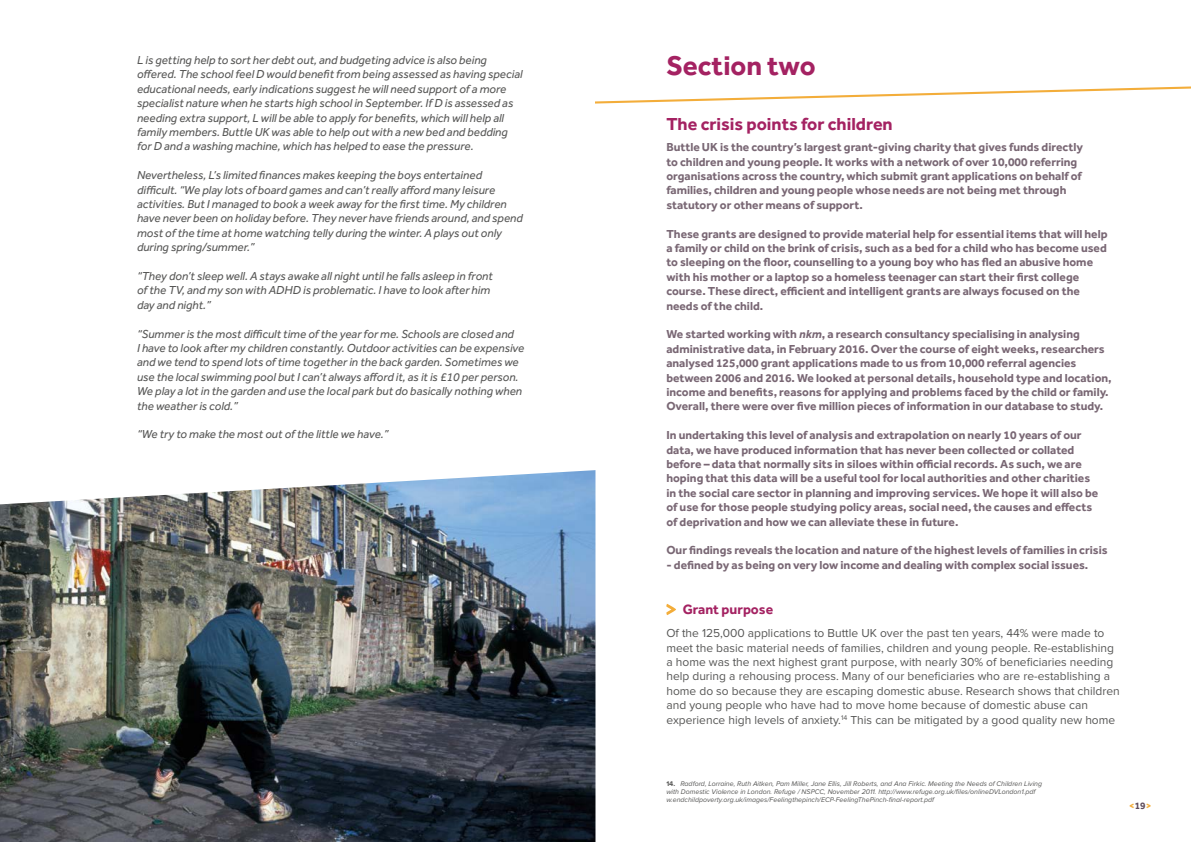
<style>
.page{position:relative;width:1191px;height:842px;background:#fff}
.page>*{position:absolute;margin:0;border:0;box-sizing:border-box;transform-origin:0 0}
.t1{font:700 28px "Effra";color:#a42262}
.t2{font:700 18px "Effra";color:#a42262}
.t3{font:700 14px "Effra";color:#a42262}
.t4{font:700 12px/14.4px "Effra";color:#796774}
.t5{font:italic 12px/14.4px "Effra";color:#575756}
.t6{font:12px/14.4px "Proxima Nova";color:#575756}
.t7{font:800 10px "Effra";color:#f3ad3a}
.t8{font:italic 7px/8.4px "Proxima Nova";color:#575756}
.s1{font-style:italic}
.s2{font-weight:700;font-style:normal}
.s3{font-weight:700;color:#5e4b5b}
</style>
<div class="page">
<img style="left:0;top:470px;width:595px;height:372px">
<svg style="left:666px;top:604px;width:10px;height:11px"></svg>
<svg style="left:595px;top:86px;width:596px;height:18px"></svg>
<p class="t5" style="left:137px;top:53px;width:387px">L is getting help to sort her debt out, and budgeting advice is also being offered. The school feel D would benefit from being assessed as having special educational needs, early indications suggest he will need support of a more specialist nature when he starts high school in September. If D is assessed as needing extra support, L will be able to apply for benefits, which will help all family members. Buttle UK was able to help out with a new bed and bedding for D and a washing machine, which has helped to ease the pressure.</p>
<p class="t5" style="left:137px;top:168px;width:387px">Nevertheless, L’s limited finances makes keeping the boys entertained difficult. “We play lots of board games and can’t really afford many leisure activities. But I managed to book a week away for the first time. My children have never been on holiday before. They never have friends around, and spend most of the time at home watching telly during the winter. A plays out only during spring/summer.”</p>
<p class="t5" style="left:137px;top:269px;width:357px">“They don’t sleep well. A stays awake all night until he falls asleep in front of the TV, and my son with ADHD is problematic. I have to look after him day and night.”</p>
<p class="t5" style="left:137px;top:326px;width:389px">“Summer is the most difficult time of the year for me. Schools are closed and<br>I have to look after my children constantly. Outdoor activities can be expensive and we tend to spend lots of time together in the back garden. Sometimes we use the local swimming pool but I can’t always afford it, as it is £10 per person.<br>We play a lot in the garden and use the local park but do basically nothing when the weather is cold.”</p>
<p class="t5" style="left:137px;top:427px;width:253px">“We try to make the most out of the little we have.”</p>
<h1 class="t1" style="left:666px;top:49px;width:151px">Section two</h1>
<h2 class="t2" style="left:666px;top:113px;width:228px">The crisis points for children</h2>
<p class="t4" style="left:666px;top:140px;width:418px">Buttle UK is the country’s largest grant-giving charity that gives funds directly to children and young people. It works with a network of over 10,000 referring organisations across the country, which submit grant applications on behalf of families, children and young people whose needs are not being met through statutory or other means of support.</p>
<p class="t4" style="left:666px;top:226px;width:443px">These grants are designed to provide material help for essential items that will help a family or child on the brink of crisis, such as a bed for a child who has become used to sleeping on the floor, counselling to a young boy who has fled an abusive home with his mother or a laptop so a homeless teenager can start their first college course. These direct, efficient and intelligent grants are always focused on the needs of the child.</p>
<p class="t4" style="left:666px;top:327px;width:447px">We started working with <span class="s1">nkm</span>, a research consultancy specialising in analysing administrative data, in February 2016. Over the course of eight weeks, researchers analysed 125,000 grant applications made to us from 10,000 referral agencies between 2006 and 2016. We looked at personal details, household type and location, income and benefits, reasons for applying and problems faced by the child or family.<br>Overall, there were over five million pieces of information in our database to study.</p>
<p class="t4" style="left:666px;top:428px;width:433px">In undertaking this level of analysis and extrapolation on nearly 10 years of our data, we have produced information that has never been collected or collated before – data that normally sits in siloes within official records. As such, we are hoping that this data will be a useful tool for local authorities and other charities in the social care sector in planning and improving services. We hope it will also be of use for those people studying policy areas, social need, the causes and effects of deprivation and how we can alleviate these in future.</p>
<p class="t4" style="left:666px;top:543px;width:443px">Our findings reveals the location and nature of the highest levels of families in crisis</p>
<p class="t4" style="left:666px;top:557px;width:423px">- defined by as being on very low income and dealing with complex social issues.</p>
<p class="t3" style="left:682px;top:601px;width:92px">Grant purpose</p>
<p class="t6" style="left:666px;top:626px;width:455px">Of the 125,000 applications to Buttle UK over the past ten years, 44% were made to meet the basic material needs of families, children and young people. Re-establishing a home was the next highest grant purpose, with nearly 30% of beneficiaries needing help during a rehousing process. Many of our beneficiaries who are re-establishing a home do so because they are escaping domestic abuse. Research shows that children and young people who have had to move home because of domestic abuse can experience high levels of anxiety.<sup>14</sup> This can be mitigated by a good quality new home</p>
<p class="t8" style="left:666px;top:779px;width:377px"><span class="s2">14.</span> Radford, Lorraine, Ruth Aitken, Pam Miller, Jane Ellis, Jill Roberts, and Ana Firkic. Meeting the Needs of Children Living with Domestic Violence in London. Refuge / NSPCC, November 2011. http://www.refuge.org.uk/files/onlineDVLondon1.pdf w.endchildpoverty.org.uk/images/Feelingthepinch/ECP-FeelingThePinch-final-report.pdf</p>
<p class="t7" style="left:1129px;top:799px;width:24px">&lt;<span class="s3">19</span>&gt;</p>
</div>
